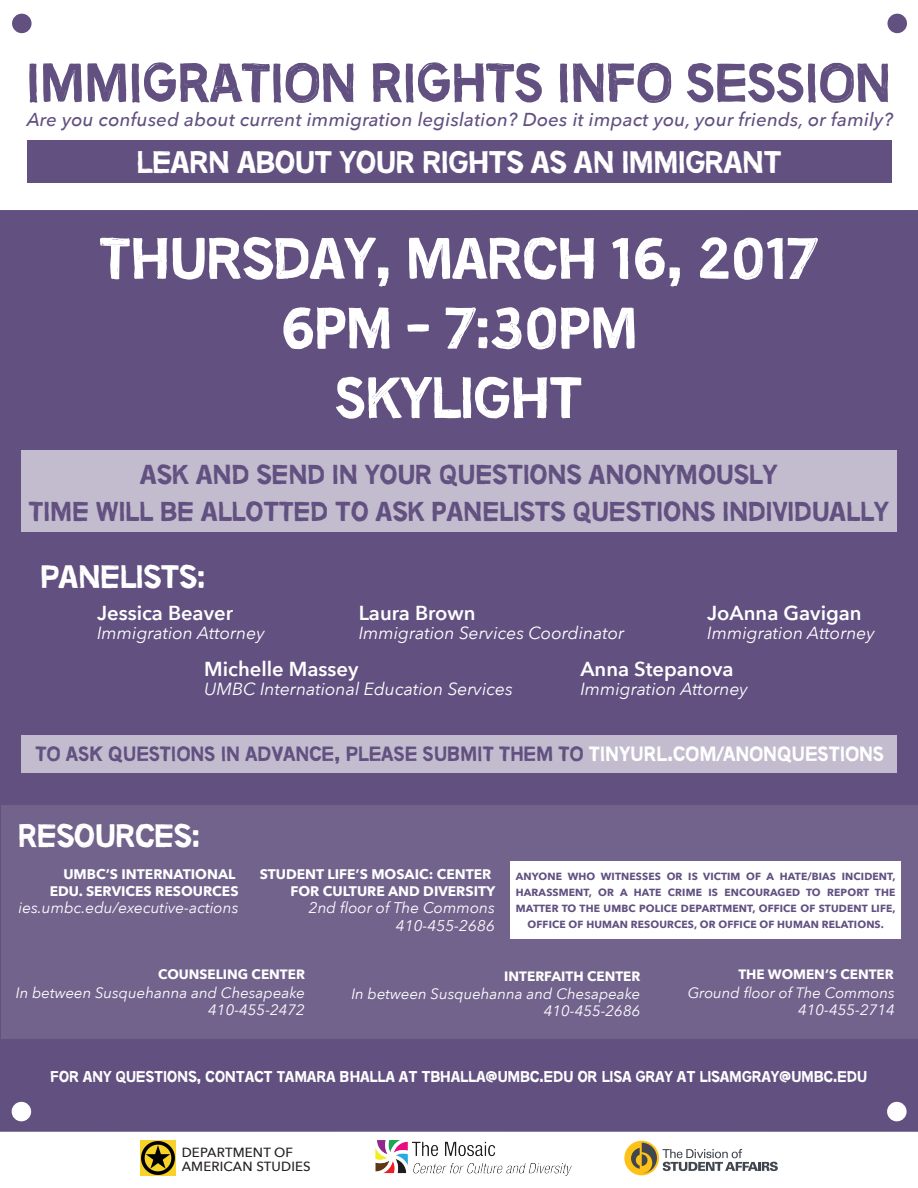
<style>
.page{position:relative;width:918px;height:1188px;background:#fff}
.page>*{position:absolute;margin:0;border:0;box-sizing:border-box;transform-origin:0 0}
.t1{font:58.35px/69.8px "No more lies";color:#fff;text-align:center}
.t2{font:54.9px "No more lies";color:#615080}
.t3{font:32.55px "No more lies";color:#fff}
.t4{font:31.2px "No more lies";color:#fff}
.t5{font:27.45px/37.8px "No more lies";letter-spacing:.01em;color:#615080;text-align:center}
.t6{font:20.7px "No more lies";letter-spacing:.01em;color:#615080}
.t7{font:600 20.25px "Avenir Next";color:#fff}
.t8{font:italic 500 18.75px "Avenir Next";letter-spacing:.01em;color:#615080}
.t9{font:italic 17.55px "Avenir Next";color:#fff}
.t10{font:15.6px "No more lies";letter-spacing:.01em;color:#fff}
.t11{font:italic 15.45px/17.4px "Avenir Next";color:#fff;text-align:right}
.t12{font:italic 15px/17px "Avenir Next";color:#fff;text-align:right}
.t13{font:700 13.8px/17.4px "Avenir Next";color:#fff;text-align:right}
.t14{font:700 13.5px "Avenir Next";color:#fff}
.t15{font:500 13.2px/14.5px "Avenir Next";letter-spacing:.01em;color:#231f20}
.t16{font:700 10.35px/15.9px "Avenir Next";letter-spacing:.01em;color:#615080;text-align:center}
.s1{color:#fff}
</style>
<div class="page">
<div style="left:12px;top:14px;width:20px;height:19px;background:#615080;border-radius:50%"></div>
<div style="left:887px;top:14px;width:20px;height:19px;background:#615080;border-radius:50%"></div>
<div style="left:27px;top:140px;width:864px;height:43px;background:#615080"></div>
<div style="left:0;top:210px;width:918px;height:921px;background:#615080"></div>
<div style="left:22px;top:450px;width:875px;height:82px;background:#c2bcce"></div>
<div style="left:1px;top:805px;width:917px;height:234px;background:#72638d"></div>
<div style="left:12px;top:1102px;width:19px;height:19px;background:#fff;border-radius:50%"></div>
<div style="left:887px;top:1102px;width:20px;height:19px;background:#fff;border-radius:50%"></div>
<div style="left:511px;top:861px;width:390px;height:78px;background:#fff"></div>
<div style="left:22px;top:735px;width:875px;height:37px;background:#c2bcce"></div>
<img style="left:376px;top:1141px;width:196px;height:35px">
<div style="left:624px;top:1141px;width:35px;height:34px;background:#fec118;border-radius:50%"></div>
<svg style="left:631px;top:1143px;width:147px;height:30px"></svg>
<img style="left:140px;top:1141px;width:35px;height:35px">
<h2 class="t2" style="left:27px;top:52px;width:866px">IMMIGRATION RIGHTS INFO SESSION</h2>
<h3 class="t8" style="left:27px;top:103px;width:868px">Are you confused about current immigration legislation? Does it impact you, your friends, or family?</h3>
<h3 class="t4" style="left:136px;top:144px;width:647px">LEARN ABOUT YOUR RIGHTS AS AN IMMIGRANT</h3>
<h1 class="t1" style="left:100px;top:226px;width:719px">THURSDAY, MARCH 16, 2017<br>6PM - 7:30PM<br>SKYLIGHT</h1>
<h3 class="t5" style="left:29px;top:456px;width:861px">ASK AND SEND IN YOUR QUESTIONS ANONYMOUSLY<br>TIME WILL BE ALLOTTED TO ASK PANELISTS QUESTIONS INDIVIDUALLY</h3>
<h3 class="t3" style="left:40px;top:558px;width:167px">PANELISTS:</h3>
<h3 class="t7" style="left:707px;top:596px;width:156px">JoAnna Gavigan</h3>
<h3 class="t9" style="left:707px;top:618px;width:169px">Immigration Attorney</h3>
<h3 class="t7" style="left:580px;top:652px;width:155px">Anna Stepanova</h3>
<h3 class="t9" style="left:580px;top:674px;width:169px">Immigration Attorney</h3>
<h3 class="t7" style="left:97px;top:596px;width:137px">Jessica Beaver</h3>
<h3 class="t9" style="left:97px;top:618px;width:169px">Immigration Attorney</h3>
<h3 class="t7" style="left:359px;top:596px;width:118px">Laura Brown</h3>
<h3 class="t9" style="left:359px;top:618px;width:267px">Immigration Services Coordinator</h3>
<h3 class="t7" style="left:204px;top:652px;width:156px">Michelle Massey</h3>
<h3 class="t9" style="left:204px;top:674px;width:310px">UMBC International Education Services</h3>
<h3 class="t6" style="left:36px;top:742px;width:850px">TO ASK QUESTIONS IN ADVANCE, PLEASE SUBMIT THEM TO <span class="s1">TINYURL.COM/ANONQUESTIONS</span></h3>
<h3 class="t3" style="left:18px;top:817px;width:184px">RESOURCES:</h3>
<h3 class="t13" style="left:50px;top:865px;width:190px">UMBC’S INTERNATIONAL<br>EDU. SERVICES RESOURCES</h3>
<h3 class="t11" style="left:19px;top:899px;width:222px">ies.umbc.edu/executive-actions</h3>
<h3 class="t13" style="left:260px;top:865px;width:237px">STUDENT LIFE’S MOSAIC: CENTER<br>FOR CULTURE AND DIVERSITY</h3>
<h3 class="t11" style="left:309px;top:899px;width:188px">2nd floor of The Commons<br>410-455-2686</h3>
<p class="t16" style="left:516px;top:868px;width:381px">ANYONE WHO WITNESSES OR IS VICTIM OF A HATE/BIAS INCIDENT, HARASSMENT, OR A HATE CRIME IS ENCOURAGED TO REPORT THE MATTER TO THE UMBC POLICE DEPARTMENT, OFFICE OF STUDENT LIFE, OFFICE OF HUMAN RESOURCES, OR OFFICE OF HUMAN RELATIONS.</p>
<h3 class="t14" style="left:158px;top:962px;width:148px">COUNSELING CENTER</h3>
<h3 class="t12" style="left:16px;top:984px;width:291px">In between Susquehanna and Chesapeake<br>410-455-2472</h3>
<h3 class="t12" style="left:351px;top:985px;width:291px">In between Susquehanna and Chesapeake<br>410-455-2686</h3>
<h3 class="t14" style="left:504px;top:964px;width:138px">INTERFAITH CENTER</h3>
<h3 class="t14" style="left:738px;top:962px;width:157px">THE WOMEN’S CENTER</h3>
<h3 class="t12" style="left:688px;top:984px;width:209px">Ground floor of The Commons<br>410-455-2714</h3>
<h3 class="t10" style="left:51px;top:1068px;width:818px">FOR ANY QUESTIONS, CONTACT TAMARA BHALLA AT TBHALLA@UMBC.EDU OR LISA GRAY AT LISAMGRAY@UMBC.EDU</h3>
<p class="t15" style="left:182px;top:1145px;width:131px">DEPARTMENT OF<br>AMERICAN STUDIES</p>
</div>
